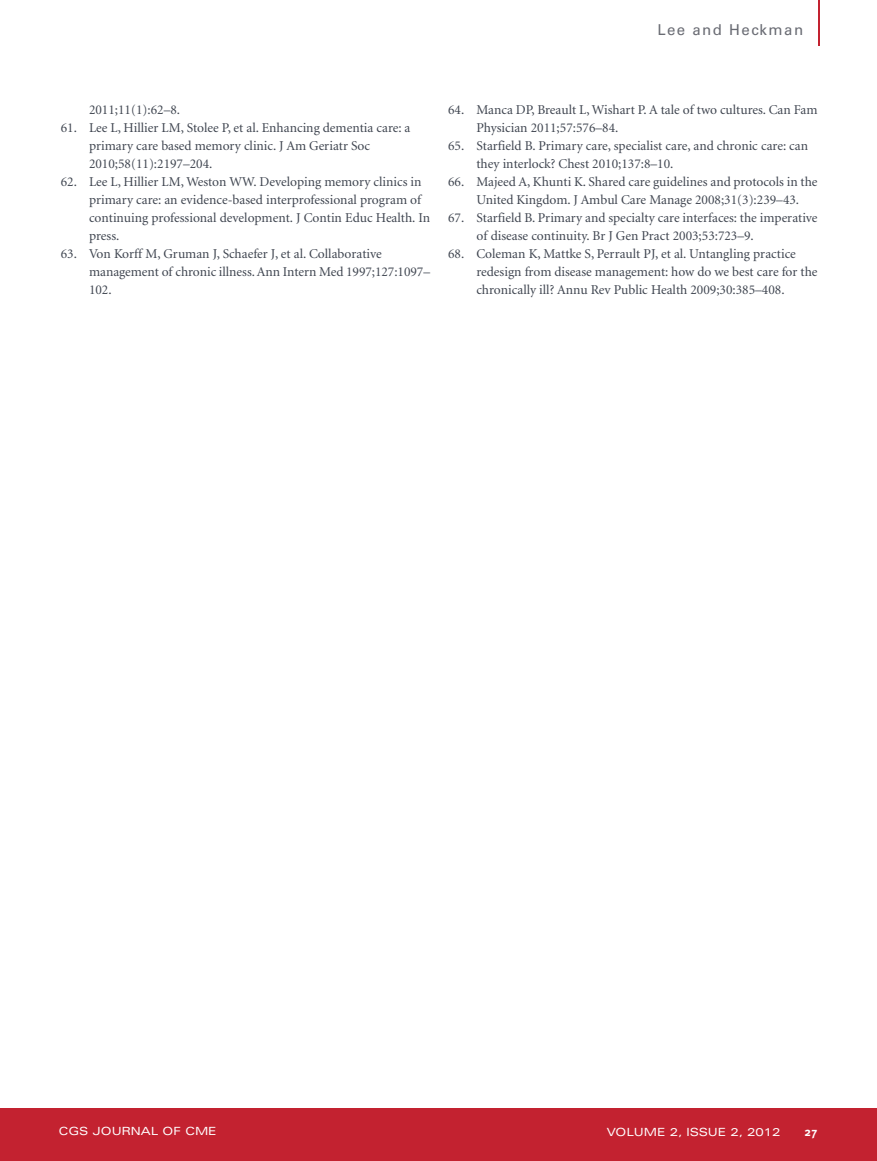
<style>
.page{position:relative;width:877px;height:1161px;background:#fff}
.page>*{position:absolute;margin:0;border:0;box-sizing:border-box;transform-origin:0 0}
.t1{font:15px "Univers";letter-spacing:.1em;color:#696b73}
.t2{font:13.5px/18px "Minion";color:#3e444f}
.t3{font:700 12px "Meta";color:#fff}
.t4{font:expanded 11.25px "Univers";color:#fff}
</style>
<div class="page">
<div style="left:0;top:1108px;width:877px;height:53px;background:#c32230"></div>
<hr style="left:818px;top:0;width:2px;height:46px;background:#c32230">
<p class="t1" style="left:657px;top:24px;width:147px">Lee and Heckman</p>
<p class="t2" style="left:89px;top:102px;width:93px">2011;11(1):62–8.</p>
<p class="t2" style="left:89px;top:120px;width:323px;text-indent:-28px">61. Lee L, Hillier LM, Stolee P, et al. Enhancing dementia care: a primary care based memory clinic. J Am Geriatr Soc<br>2010;58(11):2197–204.</p>
<p class="t2" style="left:89px;top:174px;width:343px;text-indent:-28px">62. Lee L, Hillier LM, Weston WW. Developing memory clinics in primary care: an evidence-based interprofessional program of continuing professional development. J Contin Educ Health. In press.</p>
<p class="t2" style="left:89px;top:246px;width:343px;text-indent:-28px">63. Von Korff M, Gruman J, Schaefer J, et al. Collaborative management of chronic illness.Ann Intern Med 1997;127:1097–<br>102.</p>
<p class="t2" style="left:476px;top:102px;width:343px;text-indent:-28px">64. Manca DP, Breault L, Wishart P. A tale of two cultures. Can Fam<br>Physician 2011;57:576–84.</p>
<p class="t2" style="left:476px;top:138px;width:333px;text-indent:-28px">65. Starfield B. Primary care, specialist care, and chronic care: can they interlock? Chest 2010;137:8–10.</p>
<p class="t2" style="left:476px;top:174px;width:343px;text-indent:-28px">66. Majeed A, Khunti K. Shared care guidelines and protocols in the<br>United Kingdom. J Ambul Care Manage 2008;31(3):239–43.</p>
<p class="t2" style="left:476px;top:210px;width:343px;text-indent:-28px">67. Starfield B. Primary and specialty care interfaces: the imperative of disease continuity. Br J Gen Pract 2003;53:723–9.</p>
<p class="t2" style="left:476px;top:246px;width:343px;text-indent:-28px">68. Coleman K, Mattke S, Perrault PJ, et al. Untangling practice redesign from disease management: how do we best care for the chronically ill? Annu Rev Public Health 2009;30:385–408.</p>
<p class="t4" style="left:58px;top:1127px;width:160px">CGS JOURNAL OF CME</p>
<p class="t4" style="left:607px;top:1128px;width:175px">VOLUME 2, ISSUE 2, 2012</p>
<p class="t3" style="left:805px;top:1125px;width:14px">27</p>
</div>
